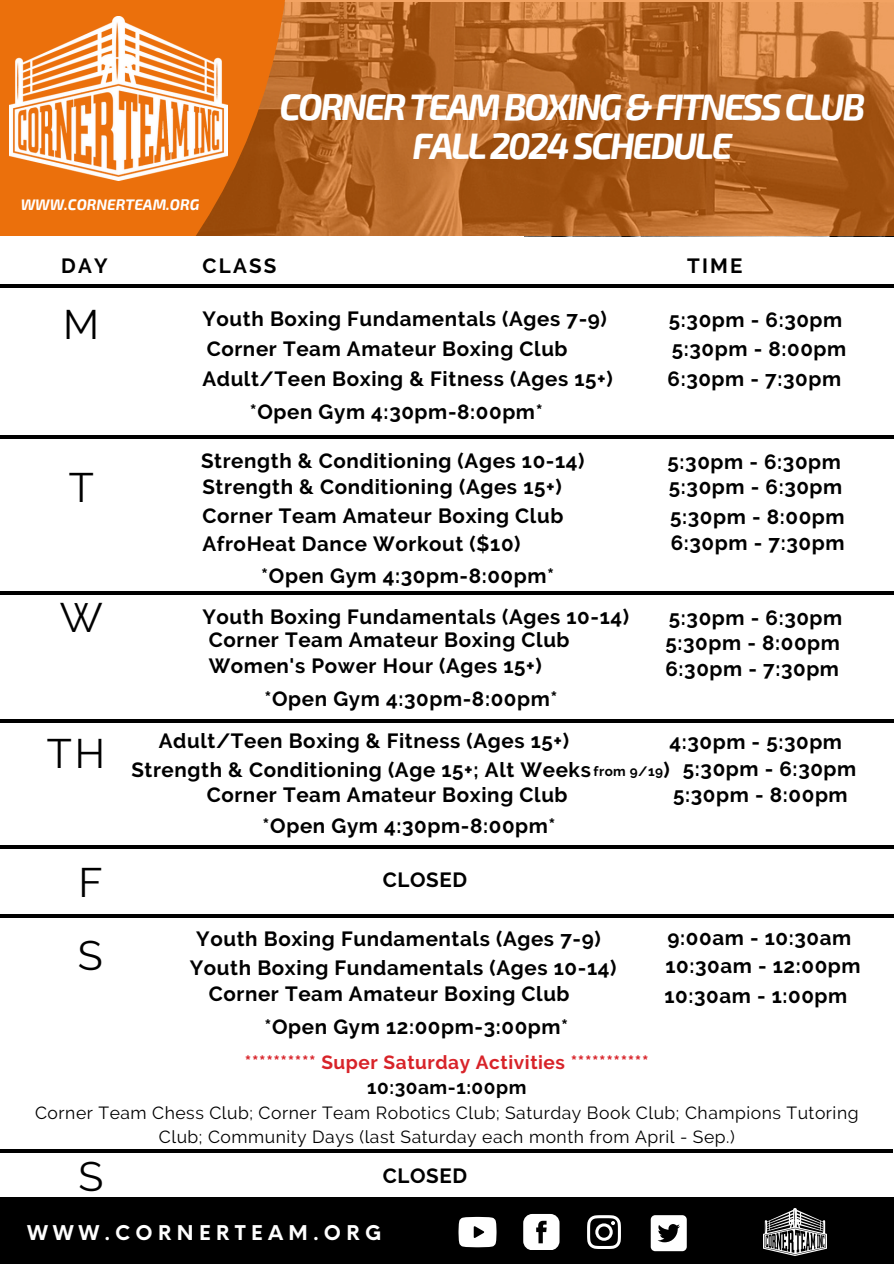
<style>
.page{position:relative;width:894px;height:1264px;background:#fff}
.page>*{position:absolute;margin:0;border:0;box-sizing:border-box;transform-origin:0 0}
.t1{font:41.1px "Raleway";color:#000}
.t2{font:700 39.9px "Raleway";color:#fff}
.t3{font:italic 700 36.15px "Exo 2";letter-spacing:-.065em;color:#fff}
.t4{font:700 20.55px "Raleway";letter-spacing:.03em;color:#000}
.t5{font:700 19.8px "Neue Einstellung";letter-spacing:.27em;color:#fff}
.t6{font:700 19.05px "Raleway";letter-spacing:.03em;color:#d82329}
.t7{font:700 19.05px "Raleway";letter-spacing:.03em;color:#000}
.t8{font:17.55px/23.7px "Raleway";letter-spacing:.03em;color:#000;text-align:center}
.t9{font:italic 700 15px "Exo 2";color:#fff}
.t10{font:700 13.5px "Raleway";letter-spacing:.03em;color:#000}
</style>
<div class="page">
<hr style="left:0;top:435px;width:893px;height:3px;background:#000">
<hr style="left:0;top:591px;width:893px;height:4px;background:#000">
<hr style="left:0;top:719px;width:893px;height:4px;background:#000">
<hr style="left:0;top:845px;width:893px;height:4px;background:#000">
<hr style="left:0;top:914px;width:893px;height:3px;background:#000">
<hr style="left:0;top:1149px;width:891px;height:3px;background:#000">
<div style="left:0;top:1197px;width:893px;height:66px;background:#000"></div>
<svg style="left:458px;top:1216px;width:38px;height:31px"></svg>
<svg style="left:523px;top:1214px;width:36px;height:35px"></svg>
<svg style="left:587px;top:1215px;width:33px;height:33px"></svg>
<svg style="left:650px;top:1215px;width:36px;height:36px"></svg>
<img style="left:763px;top:1208px;width:63px;height:47px">
<svg style="left:0;top:0;width:400px;height:439px;fill:#eb700c"></svg>
<div style="left:0;top:236px;width:523px;height:186px;background:#fff"></div>
<hr style="left:0;top:284px;width:893px;height:3px;background:#000">
<svg style="left:184px;top:0;width:709px;height:236px;background:#b76624"></svg>
<img style="left:9px;top:17px;width:218px;height:164px">
<h6 class="t9" style="left:21px;top:195px;width:180px">WWW.CORNERTEAM.ORG</h6>
<p class="t3" style="left:279px;top:83px;width:587px">CORNERTEAMBOXING&amp;FITNESSCLUB</p>
<p class="t2" style="left:342px;top:88px;width:126px">2 0 2 2</p>
<p class="t2" style="left:498px;top:88px;width:288px">S C H E D U L E</p>
<p class="t3" style="left:412px;top:123px;width:321px">FALL2024SCHEDULE</p>
<p class="t4" style="left:61px;top:253px;width:48px">DAY</p>
<h5 class="t4" style="left:202px;top:253px;width:76px">CLASS</h5>
<p class="t4" style="left:687px;top:253px;width:57px">TIME</p>
<h2 class="t1" style="left:63px;top:300px;width:37px">M</h2>
<h5 class="t4" style="left:202px;top:307px;width:406px">Youth Boxing Fundamentals (Ages 7-9)</h5>
<h5 class="t4" style="left:668px;top:307px;width:175px">5:30pm - 6:30pm</h5>
<h6 class="t4" style="left:207px;top:336px;width:362px">Corner Team Amateur Boxing Club</h6>
<h6 class="t4" style="left:671px;top:336px;width:176px">5:30pm - 8:00pm</h6>
<h6 class="t4" style="left:202px;top:367px;width:412px">Adult/Teen Boxing &amp; Fitness (Ages 15+)</h6>
<h6 class="t4" style="left:667px;top:367px;width:175px">6:30pm - 7:30pm</h6>
<h6 class="t4" style="left:249px;top:400px;width:294px">*Open Gym 4:30pm-8:00pm*</h6>
<p class="t4" style="left:201px;top:449px;width:385px">Strength &amp; Conditioning (Ages 10-14)</p>
<p class="t4" style="left:667px;top:450px;width:175px">5:30pm - 6:30pm</p>
<h5 class="t4" style="left:202px;top:504px;width:362px">Corner Team Amateur Boxing Club</h5>
<p class="t4" style="left:670px;top:505px;width:176px">5:30pm - 8:00pm</p>
<p class="t4" style="left:202px;top:531px;width:319px">AfroHeat Dance Workout ($10)</p>
<h6 class="t4" style="left:670px;top:530px;width:175px">6:30pm - 7:30pm</h6>
<h6 class="t1" style="left:69px;top:463px;width:27px">T</h6>
<h6 class="t4" style="left:202px;top:474px;width:360px">Strength &amp; Conditioning (Ages 15+)</h6>
<h6 class="t4" style="left:668px;top:475px;width:175px">5:30pm - 6:30pm</h6>
<h6 class="t4" style="left:261px;top:563px;width:294px">*Open Gym 4:30pm-8:00pm*</h6>
<h6 class="t1" style="left:60px;top:593px;width:44px">W</h6>
<h6 class="t4" style="left:202px;top:604px;width:428px">Youth Boxing Fundamentals (Ages 10-14)</h6>
<p class="t4" style="left:668px;top:605px;width:175px">5:30pm - 6:30pm</p>
<h6 class="t4" style="left:209px;top:654px;width:334px">Women's Power Hour (Ages 15+)</h6>
<h6 class="t4" style="left:665px;top:657px;width:175px">6:30pm - 7:30pm</h6>
<p class="t4" style="left:264px;top:686px;width:294px">*Open Gym 4:30pm-8:00pm*</p>
<h6 class="t1" style="left:47px;top:729px;width:60px">TH</h6>
<p class="t4" style="left:209px;top:628px;width:362px">Corner Team Amateur Boxing Club</p>
<h6 class="t4" style="left:665px;top:631px;width:176px">5:30pm - 8:00pm</h6>
<h6 class="t4" style="left:159px;top:728px;width:412px">Adult/Teen Boxing &amp; Fitness (Ages 15+)</h6>
<p class="t4" style="left:669px;top:729px;width:174px">4:30pm - 5:30pm</p>
<h6 class="t4" style="left:131px;top:757px;width:461px">Strength &amp; Conditioning (Age 15+; Alt Weeks</h6>
<h6 class="t10" style="left:593px;top:763px;width:71px">from 9/19</h6>
<h6 class="t4" style="left:663px;top:757px;width:8px">)</h6>
<h6 class="t4" style="left:682px;top:756px;width:175px">5:30pm - 6:30pm</h6>
<h6 class="t1" style="left:78px;top:858px;width:26px">F</h6>
<h6 class="t4" style="left:207px;top:782px;width:362px">Corner Team Amateur Boxing Club</h6>
<h6 class="t4" style="left:673px;top:783px;width:176px">5:30pm - 8:00pm</h6>
<h6 class="t4" style="left:262px;top:813px;width:294px">*Open Gym 4:30pm-8:00pm*</h6>
<h6 class="t4" style="left:382px;top:868px;width:86px">CLOSED</h6>
<p class="t1" style="left:78px;top:931px;width:26px">S</p>
<h6 class="t4" style="left:196px;top:926px;width:406px">Youth Boxing Fundamentals (Ages 7-9)</h6>
<h6 class="t4" style="left:667px;top:925px;width:185px">9:00am - 10:30am</h6>
<h6 class="t4" style="left:209px;top:981px;width:362px">Corner Team Amateur Boxing Club</h6>
<h6 class="t4" style="left:664px;top:983px;width:184px">10:30am - 1:00pm</h6>
<h6 class="t4" style="left:264px;top:1014px;width:305px">*Open Gym 12:00pm-3:00pm*</h6>
<h6 class="t4" style="left:190px;top:955px;width:428px">Youth Boxing Fundamentals (Ages 10-14)</h6>
<h6 class="t4" style="left:665px;top:953px;width:197px">10:30am - 12:00pm</h6>
<h6 class="t6" style="left:245px;top:1050px;width:405px">********** Super Saturday Activities ***********</h6>
<h6 class="t7" style="left:367px;top:1076px;width:161px">10:30am-1:00pm</h6>
<h6 class="t8" style="left:35px;top:1101px;width:824px">Corner Team Chess Club; Corner Team Robotics Club; Saturday Book Club; Champions Tutoring<br>Club; Community Days (last Saturday each month from April - Sep.)</h6>
<p class="t1" style="left:78px;top:1152px;width:26px">S</p>
<h3 class="t4" style="left:382px;top:1163px;width:86px">CLOSED</h3>
<h6 class="t5" style="left:28px;top:1214px;width:355px">WWW.CORNERTEAM.ORG</h6>
</div>
